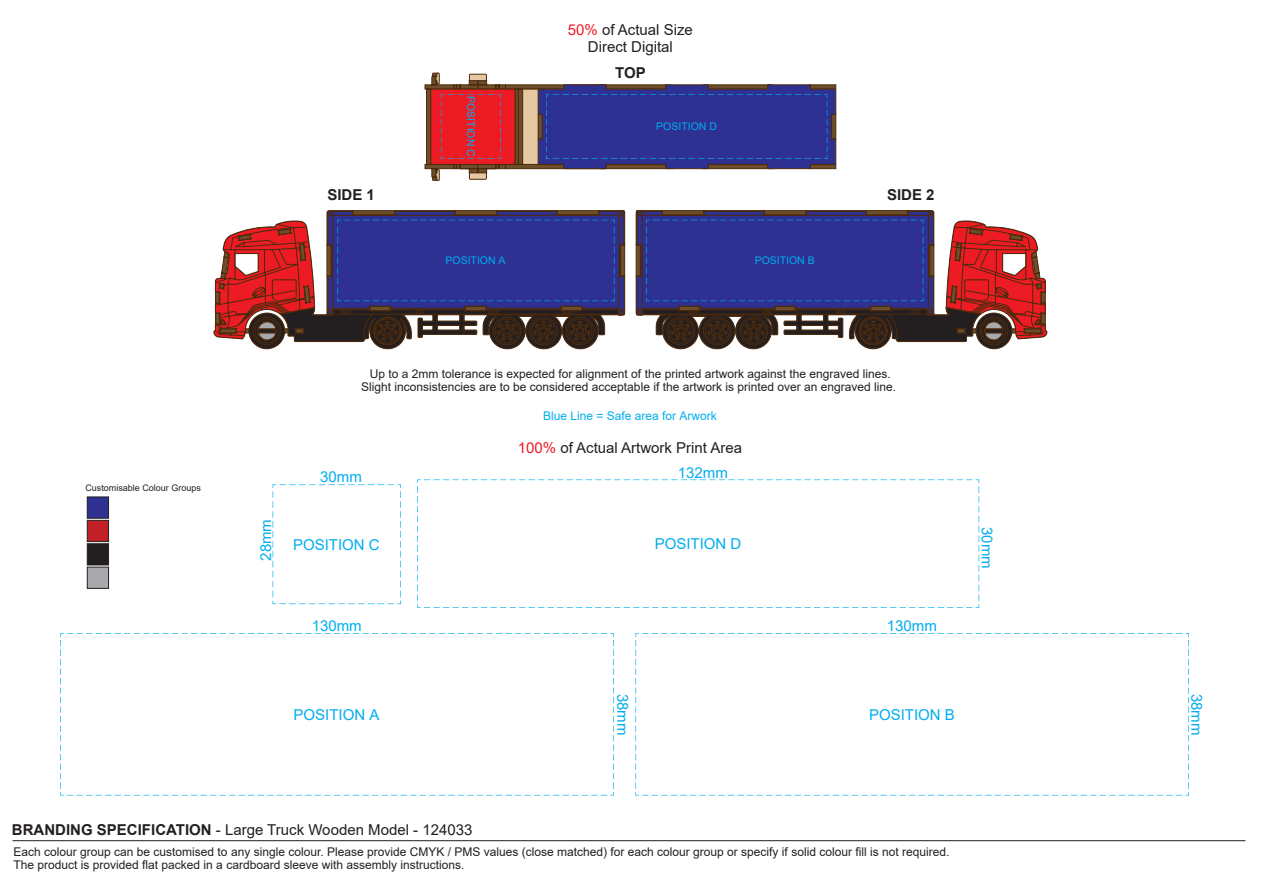
<style>
.page{position:relative;width:1263px;height:893px;background:#fff}
.page>*{position:absolute;margin:0;border:0;box-sizing:border-box;transform-origin:0 0}
.t1{font:15px/16.8px "Arial";color:#231f20;text-align:center}
.t2{font:15px "Arial";color:#00aeef}
.t3{font:700 15px "Arial";color:#231f20}
.t4{font:12px/13.4px "Arial";color:#231f20}
.t5{font:12px "Arial";color:#00aeef}
.t6{font:10.5px "Arial";color:#00aeef}
.t7{font:9px "Arial";color:#231f20}
.s1{color:#ed1c24}
.s2{font-weight:700}
</style>
<div class="page">
<hr style="left:13px;top:840px;width:1232px;height:1px;background:#231f20">
<svg style="left:214px;top:211px;width:833px;height:128px"></svg>
<svg style="left:327px;top:85px;width:607px;height:222px"></svg>
<svg style="left:249px;top:307px;width:763px;height:43px"></svg>
<div style="left:87px;top:497px;width:22px;height:21px;background:#2e3092;border:1px solid #231f20"></div>
<div style="left:87px;top:520px;width:22px;height:22px;background:#c02026;border:1px solid #231f20"></div>
<div style="left:87px;top:544px;width:22px;height:21px;background:#231f20;border:1px solid #231f20"></div>
<div style="left:87px;top:567px;width:22px;height:21px;background:#a7a9ac;border:1px solid #231f20"></div>
<svg style="left:273px;top:484px;width:128px;height:120px"></svg>
<svg style="left:436px;top:73px;width:103px;height:108px"></svg>
<svg style="left:417px;top:479px;width:562px;height:129px"></svg>
<svg style="left:60px;top:633px;width:554px;height:162px"></svg>
<svg style="left:635px;top:633px;width:554px;height:162px"></svg>
<div style="left:546px;top:94px;width:281px;height:65px;background:#2e3092"></div>
<div style="left:337px;top:220px;width:277px;height:81px;background:#2e3092"></div>
<div style="left:646px;top:220px;width:277px;height:81px;background:#2e3092"></div>
<p class="t6" style="left:478px;top:96px;width:62px;rotate:90deg">POSITION C</p>
<p class="t1" style="left:568px;top:22px;width:127px"><span class="s1">50%</span> of Actual Size<br>Direct Digital</p>
<p class="t3" style="left:615px;top:62px;width:32px">TOP</p>
<p class="t6" style="left:656px;top:119px;width:62px">POSITION D</p>
<p class="t3" style="left:327px;top:184px;width:49px">SIDE 1</p>
<p class="t3" style="left:887px;top:184px;width:49px">SIDE 2</p>
<p class="t6" style="left:445px;top:253px;width:62px">POSITION A</p>
<p class="t6" style="left:755px;top:253px;width:62px">POSITION B</p>
<p class="t4" style="left:361px;top:367px;width:536px;text-align:center">Up to a 2mm tolerance is expected for alignment of the printed artwork against the engraved lines.<br>Slight inconsistencies are to be considered acceptable if the artwork is printed over an engraved line.</p>
<p class="t5" style="left:543px;top:407px;width:175px">Blue Line = Safe area for Arwork</p>
<p class="t7" style="left:85px;top:482px;width:117px">Customisable Colour Groups</p>
<p class="t2" style="left:256px;top:561px;width:43px;rotate:-90deg">28mm</p>
<p class="t2" style="left:320px;top:466px;width:43px">30mm</p>
<p class="t2" style="left:293px;top:534px;width:88px">POSITION C</p>
<p class="t1" style="left:518px;top:439px;width:226px"><span class="s1">100%</span> of Actual Artwork Print Area</p>
<p class="t2" style="left:678px;top:463px;width:52px">132mm</p>
<p class="t2" style="left:655px;top:533px;width:88px">POSITION D</p>
<p class="t2" style="left:997px;top:527px;width:43px;rotate:90deg">30mm</p>
<p class="t2" style="left:312px;top:615px;width:52px">130mm</p>
<p class="t2" style="left:887px;top:615px;width:52px">130mm</p>
<p class="t2" style="left:633px;top:694px;width:43px;rotate:90deg">38mm</p>
<p class="t2" style="left:1207px;top:694px;width:43px;rotate:90deg">38mm</p>
<p class="t2" style="left:294px;top:704px;width:87px">POSITION A</p>
<p class="t2" style="left:869px;top:704px;width:87px">POSITION B</p>
<p class="t1" style="left:12px;top:822px;width:462px"><span class="s2">BRANDING SPECIFICATION</span> - Large Truck Wooden Model - 124033</p>
<p class="t4" style="left:14px;top:845px;width:937px">Each colour group can be customised to any single colour. Please provide CMYK / PMS values (close matched) for each colour group or specify if solid colour fill is not required.<br>The product is provided flat packed in a cardboard sleeve with assembly instructions.</p>
</div>
